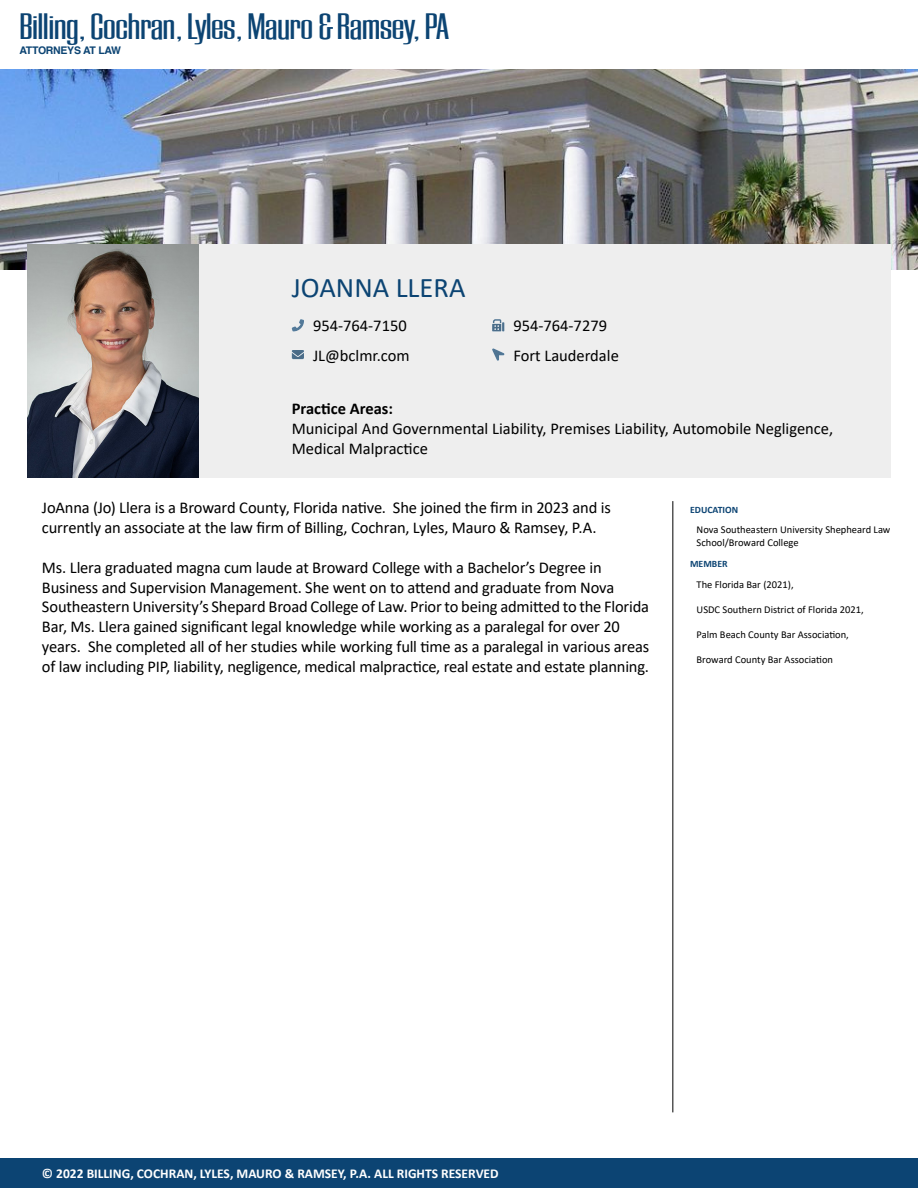
<style>
.page{position:relative;width:918px;height:1188px;background:#fff}
.page>*{position:absolute;margin:0;border:0;box-sizing:border-box;transform-origin:0 0}
.t1{font:500 38.25px "Europa Grotesque";letter-spacing:-.015em;color:#0c4473}
.t2{font:28.5px "Calibri";color:#0c4473}
.t3{font:16.5px/19.8px "Calibri";letter-spacing:-.01em;color:#000}
.t4{font:700 16.5px "Calibri";color:#000}
.t5{font:700 13.5px "Calibri";color:#fff}
.t6{font:10.5px "Calibri";color:#000}
.t7{font:700 10.5px "Helvetica";letter-spacing:-.025em;color:#0c4473}
.t8{font:700 9.75px "Calibri";color:#0c4473}
</style>
<div class="page">
<img style="left:0;top:69px;width:918px;height:201px">
<img style="left:27px;top:244px;width:173px;height:233px">
<div style="left:200px;top:244px;width:691px;height:233px;background:#eee"></div>
<svg style="left:292px;top:319px;width:12px;height:12px"></svg>
<svg style="left:292px;top:350px;width:12px;height:9px"></svg>
<svg style="left:492px;top:319px;width:12px;height:12px"></svg>
<svg style="left:492px;top:348px;width:12px;height:13px"></svg>
<hr style="left:672px;top:501px;width:1px;height:611px;background:#000">
<div style="left:1px;top:1159px;width:917px;height:29px;background:#0c4473"></div>
<p class="t1" style="left:19px;top:0;width:431px">Billing, Cochran, Lyles, Mauro &amp; Ramsey, PA</p>
<p class="t7" style="left:19px;top:42px;width:103px">ATTORNEYS AT LAW</p>
<p class="t2" style="left:292px;top:268px;width:175px">JOANNA LLERA</p>
<p class="t3" style="left:313px;top:316px;width:95px">954-764-7150</p>
<p class="t3" style="left:313px;top:345px;width:98px">JL@bclmr.com</p>
<p class="t3" style="left:513px;top:316px;width:95px">954-764-7279</p>
<p class="t3" style="left:513px;top:345px;width:107px">Fort Lauderdale</p>
<p class="t4" style="left:292px;top:397px;width:103px">Practice Areas:</p>
<p class="t3" style="left:292px;top:418px;width:543px">Municipal And Governmental Liability, Premises Liability, Automobile Negligence,<br>Medical Malpractice</p>
<p class="t3" style="left:42px;top:498px;width:570px">JoAnna (Jo) Llera is a Broward County, Florida native. She joined the firm in 2023 and is</p>
<p class="t3" style="left:42px;top:518px;width:556px">currently an associate at the law firm of Billing, Cochran, Lyles, Mauro &amp; Ramsey, P.A.</p>
<p class="t3" style="left:42px;top:557px;width:561px">Ms. Llera graduated magna cum laude at Broward College with a Bachelor’s Degree in</p>
<p class="t3" style="left:42px;top:577px;width:574px">Business and Supervision Management. She went on to attend and graduate from Nova</p>
<p class="t3" style="left:42px;top:597px;width:609px">Southeastern University’s Shepard Broad College of Law. Prior to being admitted to the Florida</p>
<p class="t3" style="left:42px;top:617px;width:579px">Bar, Ms. Llera gained significant legal knowledge while working as a paralegal for over 20</p>
<p class="t3" style="left:42px;top:636px;width:609px">years. She completed all of her studies while working full time as a paralegal in various areas of law including PIP, liability, negligence, medical malpractice, real estate and estate planning.</p>
<p class="t8" style="left:690px;top:503px;width:50px">EDUCATION</p>
<p class="t6" style="left:697px;top:523px;width:195px">Nova Southeastern University Shepheard Law</p>
<p class="t6" style="left:697px;top:535px;width:104px">School/Broward College</p>
<p class="t6" style="left:697px;top:577px;width:99px">The Florida Bar (2021),</p>
<p class="t6" style="left:697px;top:602px;width:169px">USDC Southern District of Florida 2021,</p>
<p class="t6" style="left:697px;top:627px;width:154px">Palm Beach County Bar Association,</p>
<p class="t6" style="left:697px;top:653px;width:138px">Broward County Bar Association</p>
<p class="t8" style="left:690px;top:557px;width:39px">MEMBER</p>
<p class="t5" style="left:42px;top:1164px;width:458px">© 2022 BILLING, COCHRAN, LYLES, MAURO &amp; RAMSEY, P.A. ALL RIGHTS RESERVED</p>
</div>
